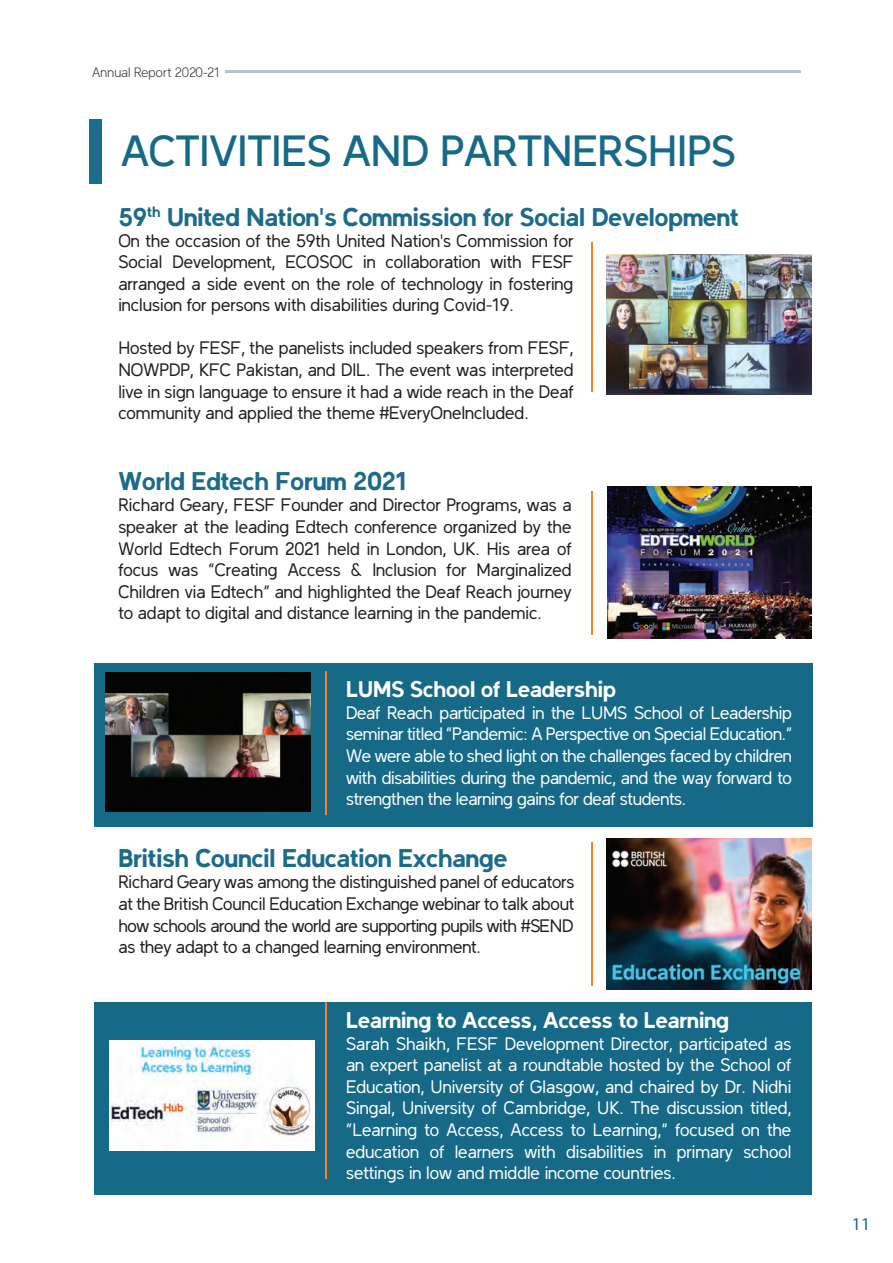
<style>
.page{position:relative;width:893px;height:1263px;background:#fff}
.page>*{position:absolute;margin:0;border:0;box-sizing:border-box;transform-origin:0 0}
.t1{font:500 43.5px "Latinka";color:#166a88}
.t2{font:700 25.5px "Latinka";color:#1c6b89}
.t3{font:700 22.5px "Latinka";color:#fff}
.t4{font:18px/21.6px "Latinka";color:#231f20;text-align:justify}
.t5{font:18px/21.6px "Latinka";letter-spacing:-.005em;color:#fff;text-align:justify}
.t6{font:18px "Myriad Pro";color:#1d6b8a}
.t7{font:300 13.5px "Latinka";letter-spacing:.01em;color:#3e3e3f}
</style>
<div class="page">
<div style="left:94px;top:663px;width:718px;height:163px;background:#166a88"></div>
<div style="left:94px;top:1002px;width:718px;height:192px;background:#166a88"></div>
<div style="left:89px;top:119px;width:13px;height:65px;background:#1c6b89"></div>
<img style="left:106px;top:673px;width:204px;height:139px">
<img style="left:110px;top:1041px;width:204px;height:109px">
<hr style="left:325px;top:671px;width:2px;height:144px;background:#f58120">
<hr style="left:325px;top:1002px;width:2px;height:176px;background:#f58120">
<img style="left:607px;top:487px;width:204px;height:151px">
<img style="left:607px;top:255px;width:204px;height:140px">
<hr style="left:591px;top:491px;width:1px;height:143px;background:#f58120">
<hr style="left:591px;top:243px;width:1px;height:149px;background:#f58120">
<img style="left:607px;top:838px;width:204px;height:152px">
<hr style="left:591px;top:842px;width:1px;height:144px;background:#f58120">
<hr style="left:225px;top:70px;width:575px;height:3px;background:#b4c3cf">
<p class="t7" style="left:92px;top:66px;width:129px">Annual Report 2020-21</p>
<h1 class="t1" style="left:121px;top:132px;width:616px">ACTIVITIES AND PARTNERSHIPS</h1>
<h2 class="t2" style="left:118px;top:206px;width:622px">59<sup>th</sup> United Nation's Commission for Social Development</h2>
<p class="t4" style="left:118px;top:231px;width:457px">On the occasion of the 59th United Nation's Commission for Social Development, ECOSOC in collaboration with FESF arranged a side event on the role of technology in fostering inclusion for persons with disabilities during Covid-19.</p>
<p class="t4" style="left:118px;top:339px;width:457px">Hosted by FESF, the panelists included speakers from FESF, NOWPDP, KFC Pakistan, and DIL. The event was interpreted live in sign language to ensure it had a wide reach in the Deaf community and applied the theme #EveryOneIncluded.</p>
<h2 class="t2" style="left:118px;top:470px;width:291px">World Edtech Forum 2021</h2>
<p class="t4" style="left:118px;top:496px;width:455px">Richard Geary, FESF Founder and Director Programs, was a speaker at the leading Edtech conference organized by the World Edtech Forum 2021 held in London, UK. His area of focus was “Creating Access &amp; Inclusion for Marginalized Children via Edtech” and highlighted the Deaf Reach journey to adapt to digital and distance learning in the pandemic.</p>
<p class="t3" style="left:346px;top:680px;width:271px">LUMS School of Leadership</p>
<p class="t5" style="left:346px;top:703px;width:447px">Deaf Reach participated in the LUMS School of Leadership seminar titled “Pandemic: A Perspective on Special Education.” We were able to shed light on the challenges faced by children with disabilities during the pandemic, and the way forward to strengthen the learning gains for deaf students.</p>
<h2 class="t2" style="left:118px;top:847px;width:390px">British Council Education Exchange</h2>
<p class="t4" style="left:118px;top:873px;width:457px">Richard Geary was among the distinguished panel of educators at the British Council Education Exchange webinar to talk about how schools around the world are supporting pupils with #SEND as they adapt to a changed learning environment.</p>
<p class="t3" style="left:346px;top:1011px;width:384px">Learning to Access, Access to Learning</p>
<p class="t5" style="left:346px;top:1034px;width:447px">Sarah Shaikh, FESF Development Director, participated as an expert panelist at a roundtable hosted by the School of Education, University of Glasgow, and chaired by Dr. Nidhi Singal, University of Cambridge, UK. The discussion titled, “Learning to Access, Access to Learning,” focused on the education of learners with disabilities in primary school settings in low and middle income countries.</p>
<p class="t6" style="left:852px;top:1217px;width:20px">11</p>
</div>
